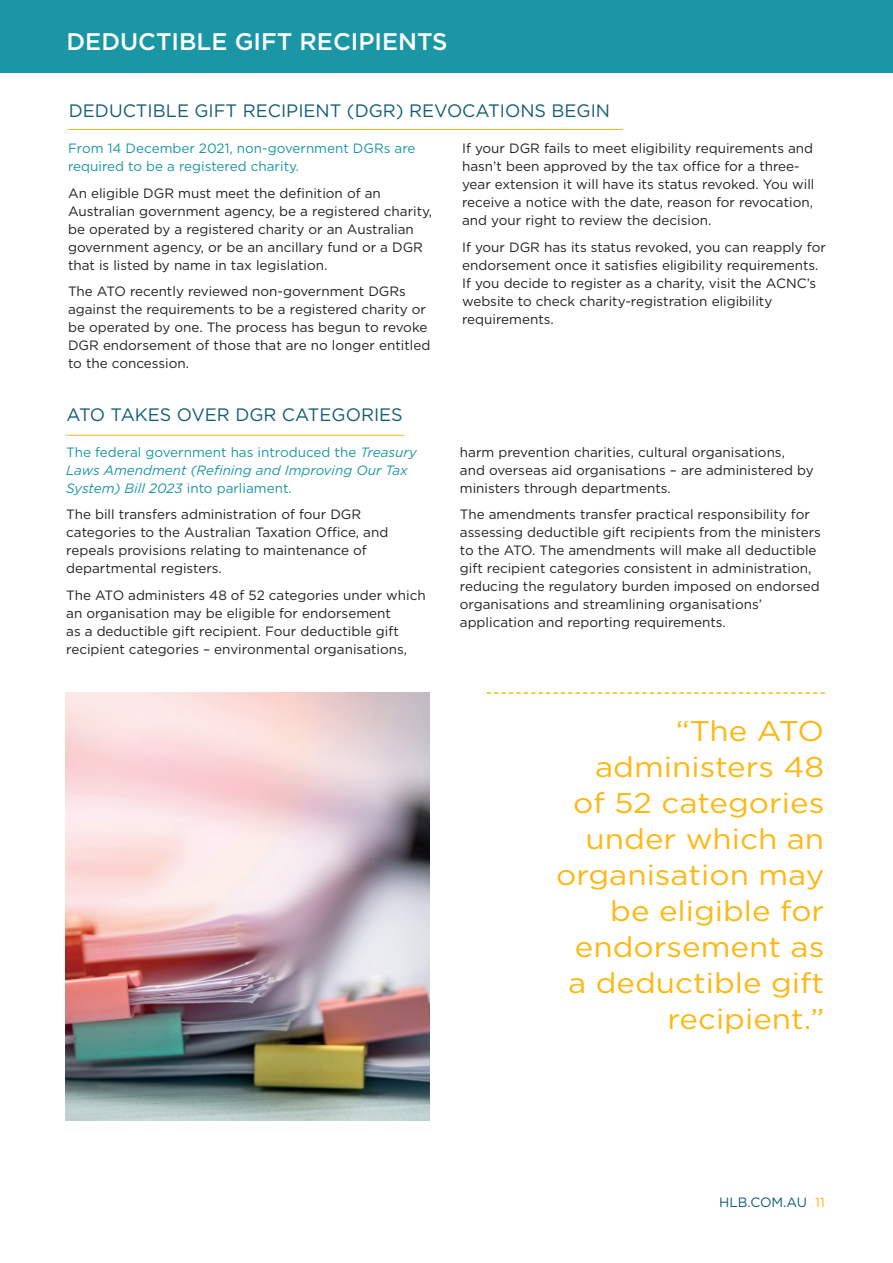
<style>
.page{position:relative;width:893px;height:1263px;background:#fff}
.page>*{position:absolute;margin:0;border:0;box-sizing:border-box;transform-origin:0 0}
.t1{font:28.5px/36px "Gotham";color:#fcb814;text-align:right;scale:1.1 1}
.t2{font:500 24px "Gotham";color:#fff}
.t3{font:18px "Gotham";color:#135c77}
.t4{font:13.5px/18px "Gotham";color:#231f20}
.t5{font:italic 13.5px/18px "Gotham";color:#1a96a5}
.t6{font:13.5px/18px "Gotham";color:#1a96a5}
.t7{font:13.5px "Gotham";color:#135c77}
.s1{font-style:normal}
.s2{color:#fcb814}
</style>
<div class="page">
<div style="left:0;top:0;width:893px;height:72px;background:#1a96a5"></div>
<img style="left:66px;top:692px;width:364px;height:428px">
<hr style="left:68px;top:129px;width:555px;height:1px;background:#fcb814">
<hr style="left:66px;top:435px;width:338px;height:1px;background:#fcb814">
<svg style="left:486px;top:692px;width:339px;height:2px"></svg>
<h2 class="t2" style="left:67px;top:26px;width:383px">DEDUCTIBLE GIFT RECIPIENTS</h2>
<h3 class="t3" style="left:69px;top:99px;width:543px">DEDUCTIBLE GIFT RECIPIENT (DGR) REVOCATIONS BEGIN</h3>
<p class="t6" style="left:68px;top:139px;width:349px">From 14 December 2021, non-government DGRs are required to be a registered charity.</p>
<p class="t4" style="left:68px;top:184px;width:366px">An eligible DGR must meet the definition of an Australian government agency, be a registered charity, be operated by a registered charity or an Australian government agency, or be an ancillary fund or a DGR that is listed by name in tax legislation.</p>
<p class="t4" style="left:68px;top:282px;width:364px">The ATO recently reviewed non-government DGRs against the requirements to be a registered charity or be operated by one. The process has begun to revoke DGR endorsement of those that are no longer entitled to the concession.</p>
<h3 class="t3" style="left:67px;top:403px;width:338px">ATO TAKES OVER DGR CATEGORIES</h3>
<p class="t5" style="left:66px;top:443px;width:352px"><span class="s1">The federal government has introduced the</span> Treasury<br>Laws Amendment (Refining and Improving Our Tax<br>System) Bill 2023 <span class="s1">into parliament.</span></p>
<p class="t4" style="left:66px;top:505px;width:324px">The bill transfers administration of four DGR categories to the Australian Taxation Office, and repeals provisions relating to maintenance of departmental registers.</p>
<p class="t4" style="left:66px;top:586px;width:361px">The ATO administers 48 of 52 categories under which an organisation may be eligible for endorsement<br>as a deductible gift recipient. Four deductible gift recipient categories – environmental organisations,</p>
<p class="t4" style="left:462px;top:139px;width:354px">If your DGR fails to meet eligibility requirements and hasn’t been approved by the tax office for a three&shy;year extension it will have its status revoked. You will receive a notice with the date, reason for revocation, and your right to review the decision.</p>
<p class="t4" style="left:462px;top:238px;width:365px">If your DGR has its status revoked, you can reapply for endorsement once it satisfies eligibility requirements.<br>If you decide to register as a charity, visit the ACNC’s website to check charity-registration eligibility requirements.</p>
<p class="t4" style="left:460px;top:443px;width:355px">harm prevention charities, cultural organisations,<br>and overseas aid organisations – are administered by ministers through departments.</p>
<p class="t4" style="left:460px;top:505px;width:363px">The amendments transfer practical responsibility for assessing deductible gift recipients from the ministers to the ATO. The amendments will make all deductible gift recipient categories consistent in administration, reducing the regulatory burden imposed on endorsed organisations and streamlining organisations’ application and reporting requirements.</p>
<h1 class="t1" style="left:556px;top:712px;width:245px">“The ATO administers 48<br>of 52 categories under which an organisation may be eligible for endorsement as a deductible gift recipient.”</h1>
<p class="t7" style="left:719px;top:1193px;width:107px">HLB.COM.AU <span class="s2">11</span></p>
</div>
